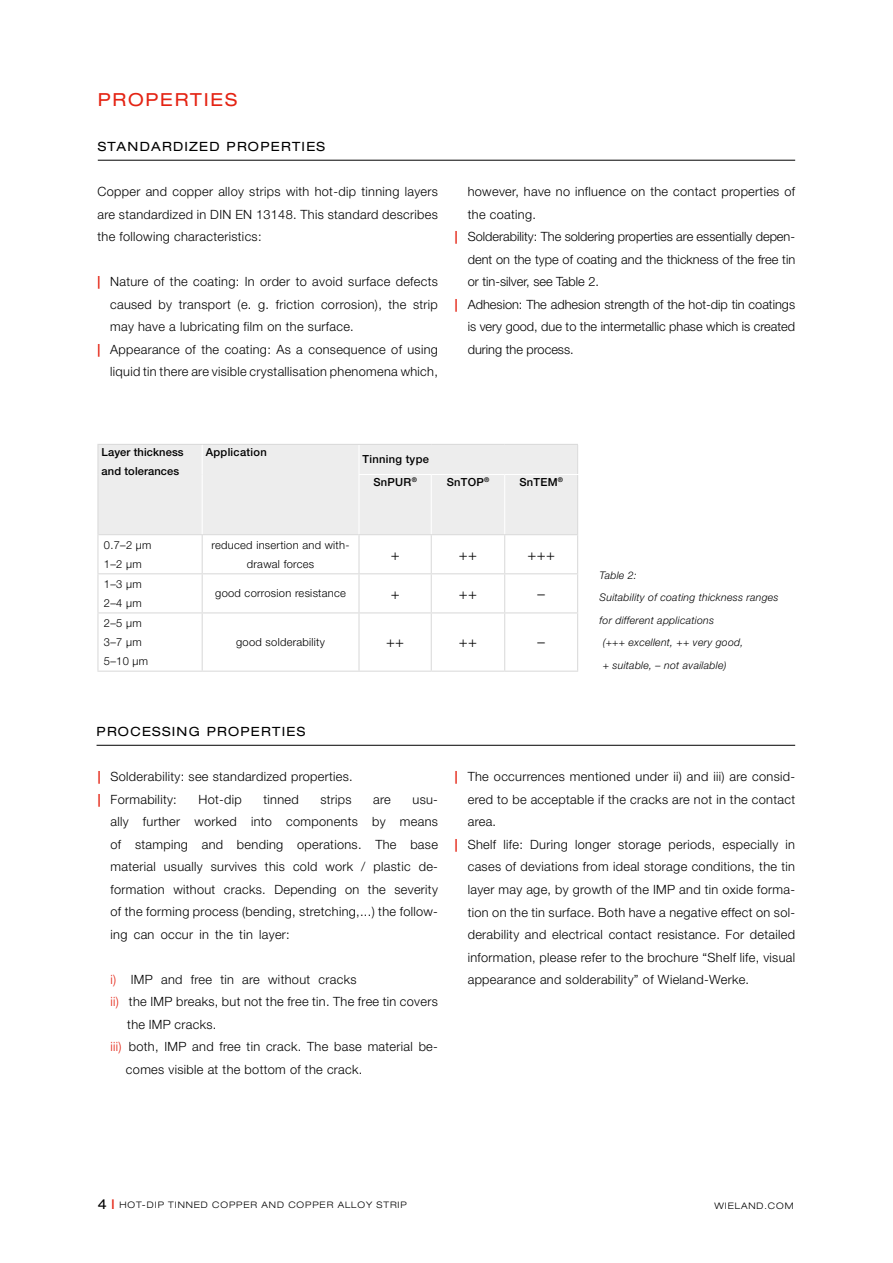
<style>
.page{position:relative;width:893px;height:1263px;background:#fff}
.page>*{position:absolute;margin:0;border:0;box-sizing:border-box;transform-origin:0 0}
.t1{font:expanded 18px "Helvetica Neue LT Pro";letter-spacing:.1em;color:#e42313}
.t2{font:300 14.85px "Helvetica Neue LT Pro";color:#000}
.t3{font:300 12.75px/22.5px "Helvetica Neue LT Pro";letter-spacing:.025em;color:#000;text-align:justify}
.t4{font:300 12.75px "Helvetica Neue LT Pro";color:#000}
.t5{font:expanded 12.75px "Helvetica Neue LT Pro";letter-spacing:.1em;color:#000}
.t6{font:300 11.1px/19px "Helvetica Neue LT Pro";letter-spacing:.025em;color:#000}
.t7{font:500 11.1px/19px "Helvetica Neue LT Pro";letter-spacing:.025em;color:#000}
.t8{font:italic 300 10.5px "Helvetica Neue LT Pro";letter-spacing:.025em;color:#000}
.t9{font:300 expanded 9px "Helvetica Neue LT Pro";letter-spacing:.1em;color:#000}
.s1{font-weight:700;color:#e42313}
.s2{color:#e42313}
.s3{font-weight:400;font-size:13.5px}
.s4{font-weight:400;font-size:13.5px;color:#e42313}
</style>
<div class="page">
<hr style="left:97px;top:745px;width:698px;height:1px;background:#000">
<hr style="left:97px;top:535px;width:1px;height:38px;background:#dadada">
<hr style="left:202px;top:535px;width:1px;height:38px;background:#dadada">
<hr style="left:358px;top:535px;width:2px;height:38px;background:#dadada">
<hr style="left:431px;top:535px;width:1px;height:38px;background:#dadada">
<hr style="left:504px;top:535px;width:1px;height:38px;background:#dadada">
<hr style="left:577px;top:535px;width:1px;height:38px;background:#dadada">
<hr style="left:97px;top:573px;width:105px;height:1px;background:#dadada">
<hr style="left:97px;top:574px;width:1px;height:38px;background:#dadada">
<hr style="left:202px;top:573px;width:157px;height:1px;background:#dadada">
<hr style="left:202px;top:574px;width:1px;height:38px;background:#dadada">
<hr style="left:359px;top:573px;width:72px;height:1px;background:#dadada">
<hr style="left:358px;top:574px;width:2px;height:38px;background:#dadada">
<hr style="left:431px;top:573px;width:74px;height:1px;background:#dadada">
<hr style="left:431px;top:574px;width:1px;height:38px;background:#dadada">
<hr style="left:505px;top:573px;width:73px;height:1px;background:#dadada">
<hr style="left:504px;top:574px;width:1px;height:38px;background:#dadada">
<hr style="left:577px;top:574px;width:1px;height:38px;background:#dadada">
<hr style="left:97px;top:612px;width:105px;height:1px;background:#dadada">
<hr style="left:97px;top:613px;width:1px;height:58px;background:#dadada">
<hr style="left:202px;top:612px;width:157px;height:1px;background:#dadada">
<hr style="left:202px;top:613px;width:1px;height:58px;background:#dadada">
<hr style="left:359px;top:612px;width:72px;height:1px;background:#dadada">
<hr style="left:358px;top:613px;width:2px;height:58px;background:#dadada">
<hr style="left:431px;top:612px;width:74px;height:1px;background:#dadada">
<hr style="left:431px;top:613px;width:1px;height:58px;background:#dadada">
<hr style="left:505px;top:612px;width:73px;height:1px;background:#dadada">
<hr style="left:504px;top:613px;width:1px;height:58px;background:#dadada">
<hr style="left:577px;top:613px;width:1px;height:58px;background:#dadada">
<hr style="left:97px;top:671px;width:105px;height:1px;background:#dadada">
<hr style="left:202px;top:671px;width:157px;height:1px;background:#dadada">
<hr style="left:359px;top:671px;width:72px;height:1px;background:#dadada">
<hr style="left:431px;top:671px;width:74px;height:1px;background:#dadada">
<hr style="left:505px;top:671px;width:73px;height:1px;background:#dadada">
<div style="left:97px;top:444px;width:481px;height:91px;background:#ededed"></div>
<hr style="left:98px;top:160px;width:697px;height:1px;background:#000">
<h1 class="t1" style="left:98px;top:90px;width:141px">PROPERTIES</h1>
<p class="t5" style="left:98px;top:139px;width:229px">STANDARDIZED PROPERTIES</p>
<p class="t3" style="left:97px;top:180px;width:342px">Copper and copper alloy strips with hot-dip tinning layers are standardized in DIN EN 13148. This standard describes the following characteristics:</p>
<p class="t3" style="left:97px;top:270px;width:342px"><span class="s1">|</span> Nature of the coating: In order to avoid surface defects</p>
<p class="t3" style="left:110px;top:293px;width:329px">caused by transport (e. g. friction corrosion), the strip</p>
<p class="t3" style="left:110px;top:315px;width:245px">may have a lubricating film on the surface.</p>
<p class="t3" style="left:97px;top:338px;width:342px"><span class="s1">|</span> Appearance of the coating: As a consequence of using</p>
<p class="t3" style="left:110px;top:360px;width:329px">liquid tin there are visible crystallisation phenomena which,</p>
<p class="t3" style="left:468px;top:180px;width:329px">however, have no influence on the contact properties of</p>
<p class="t3" style="left:468px;top:203px;width:70px">the coating.</p>
<p class="t4" style="left:455px;top:229px;width:342px"><span class="s1">|</span> Solderability: The soldering properties are essentially depen-</p>
<p class="t4" style="left:468px;top:252px;width:329px">dent on the type of coating and the thickness of the free tin</p>
<p class="t4" style="left:468px;top:274px;width:133px">or tin-silver, see Table 2.</p>
<p class="t4" style="left:455px;top:297px;width:342px"><span class="s1">|</span> Adhesion: The adhesion strength of the hot-dip tin coatings</p>
<p class="t4" style="left:468px;top:319px;width:329px">is very good, due to the intermetallic phase which is created</p>
<p class="t4" style="left:468px;top:342px;width:108px">during the process.</p>
<p class="t7" style="left:102px;top:442px;width:84px">Layer thickness and tolerances</p>
<p class="t7" style="left:206px;top:442px;width:62px">Application</p>
<p class="t7" style="left:363px;top:448px;width:68px;line-height:22.6px;text-align:center">Tinning type<br>SnPUR<sup>®</sup></p>
<p class="t7" style="left:447px;top:472px;width:44px">SnTOP<sup>®</sup></p>
<p class="t7" style="left:519px;top:472px;width:45px">SnTEM<sup>®</sup></p>
<p class="t6" style="left:104px;top:535px;width:49px">0.7–2 µm<br>1–2 µm</p>
<p class="t6" style="left:212px;top:535px;width:139px;text-align:center">reduced insertion and with&shy;drawal forces</p>
<p class="t2" style="left:391px;top:545px;width:10px">+</p>
<p class="t2" style="left:459px;top:545px;width:20px">++</p>
<p class="t2" style="left:527px;top:545px;width:29px">+++</p>
<p class="t6" style="left:104px;top:574px;width:39px">1–3 µm<br>2–4 µm</p>
<p class="t6" style="left:215px;top:584px;width:132px">good corrosion resistance</p>
<p class="t2" style="left:391px;top:584px;width:10px">+</p>
<p class="t2" style="left:459px;top:584px;width:20px">++</p>
<p class="t2" style="left:537px;top:584px;width:9px">–</p>
<p class="t6" style="left:104px;top:613px;width:46px">2–5 µm<br>3–7 µm<br>5–10 µm</p>
<p class="t6" style="left:236px;top:632px;width:90px">good solderability</p>
<p class="t2" style="left:386px;top:633px;width:20px">++</p>
<p class="t2" style="left:459px;top:633px;width:20px">++</p>
<p class="t2" style="left:537px;top:633px;width:9px">–</p>
<p class="t5" style="left:97px;top:724px;width:210px">PROCESSING PROPERTIES</p>
<p class="t8" style="left:600px;top:569px;width:39px">Table 2:</p>
<p class="t8" style="left:600px;top:591px;width:180px">Suitability of coating thickness ranges</p>
<p class="t8" style="left:600px;top:614px;width:116px">for different applications</p>
<p class="t8" style="left:603px;top:636px;width:142px">(+++ excellent, ++ very good,</p>
<p class="t8" style="left:603px;top:659px;width:125px">+ suitable, – not available)</p>
<p class="t3" style="left:98px;top:765px;width:256px"><span class="s1">|</span> Solderability: see standardized properties. <span class="s1">|</span> Formability:</p>
<p class="t3" style="left:198px;top:788px;width:45px">Hot-dip</p>
<p class="t3" style="left:263px;top:788px;width:37px">tinned</p>
<p class="t3" style="left:320px;top:788px;width:33px">strips</p>
<p class="t3" style="left:373px;top:788px;width:19px">are</p>
<p class="t3" style="left:111px;top:788px;width:329px;text-indent:302px">usu&shy;ally further worked into components by means of stamping and bending operations. The base material usually survives this cold work / plastic de&shy;formation without cracks. Depending on the severity of the forming process (bending, stretching,...) the follow&shy;ing can occur in the tin layer:</p>
<p class="t3" style="left:111px;top:968px;width:247px"><span class="s2">i)</span> IMP and free tin are without cracks</p>
<p class="t3" style="left:111px;top:990px;width:329px"><span class="s2">ii)</span> the IMP breaks, but not the free tin. The free tin covers</p>
<p class="t3" style="left:127px;top:1013px;width:91px">the IMP cracks.</p>
<p class="t3" style="left:111px;top:1035px;width:329px"><span class="s2">iii)</span> both, IMP and free tin crack. The base material be-</p>
<p class="t3" style="left:126px;top:1058px;width:238px">comes visible at the bottom of the crack.</p>
<p class="t3" style="left:455px;top:765px;width:342px"><span class="s1">|</span> The occurrences mentioned under ii) and iii) are consid-</p>
<p class="t3" style="left:468px;top:788px;width:329px">ered to be acceptable if the cracks are not in the contact</p>
<p class="t3" style="left:468px;top:810px;width:30px">area.</p>
<p class="t3" style="left:455px;top:833px;width:342px"><span class="s1">|</span> Shelf life: During longer storage periods, especially in</p>
<p class="t3" style="left:468px;top:855px;width:329px">cases of deviations from ideal storage conditions, the tin</p>
<p class="t3" style="left:468px;top:878px;width:329px">layer may age, by growth of the IMP and tin oxide forma-</p>
<p class="t3" style="left:468px;top:900px;width:329px">tion on the tin surface. Both have a negative effect on sol-</p>
<p class="t3" style="left:468px;top:923px;width:329px">derability and electrical contact resistance. For detailed</p>
<p class="t3" style="left:468px;top:945px;width:329px">information, please refer to the brochure “Shelf life, visual</p>
<p class="t3" style="left:468px;top:968px;width:283px">appearance and solderability” of Wieland-Werke.</p>
<p class="t9" style="left:98px;top:1199px;width:311px"><span class="s3">4</span> <span class="s4">I</span> HOT-DIP TINNED COPPER AND COPPER ALLOY STRIP</p>
<p class="t9" style="left:715px;top:1200px;width:81px">WIELAND.COM</p>
</div>
